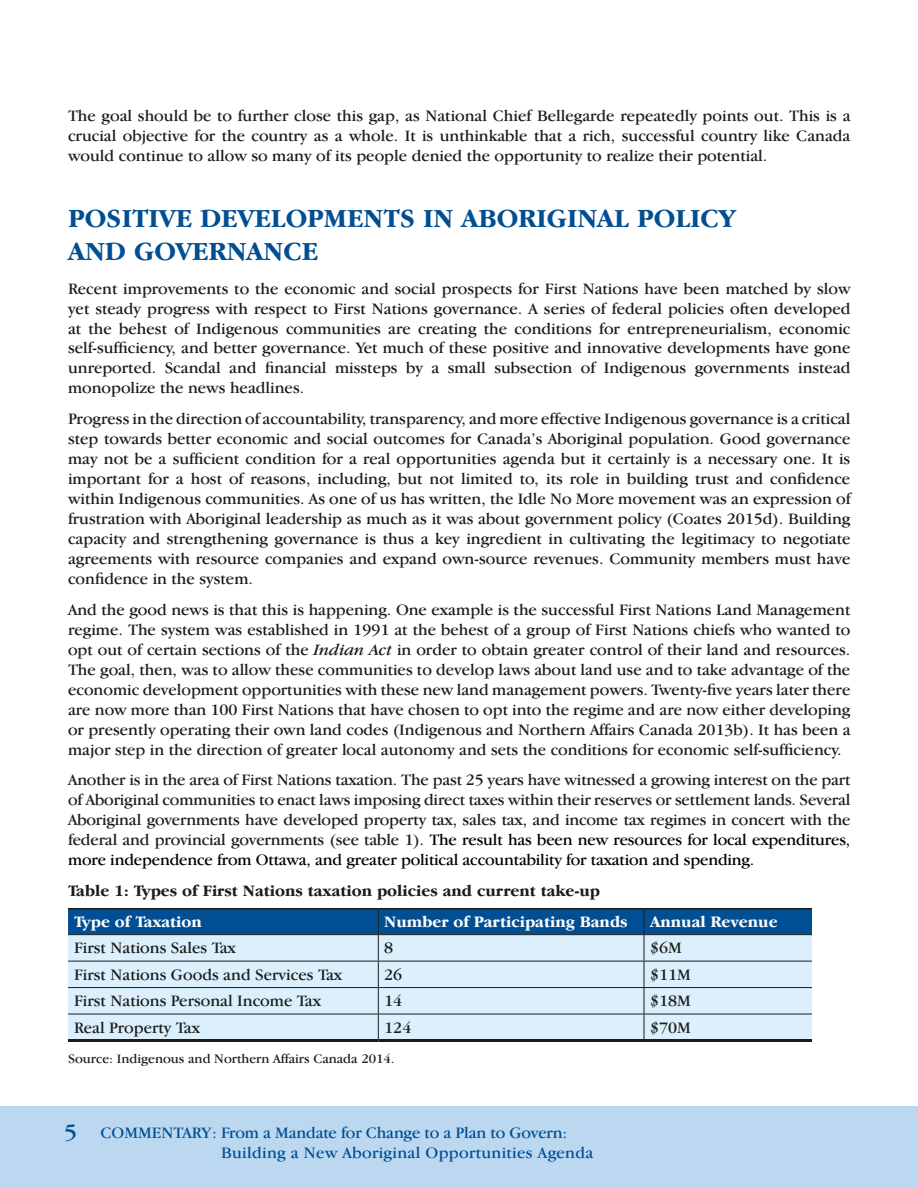
<style>
.page{position:relative;width:918px;height:1188px;background:#fff}
.page>*{position:absolute;margin:0;border:0;box-sizing:border-box;transform-origin:0 0}
.H-1{font:700 27px/32.8px "Garamond IT Cby BT";color:#004e93}
.t1{font:24px "Garamond IT Cby BT";color:#004e93}
.body{font:16.5px/20px "Garamond IT Cby BT";color:#1c1c1a;text-align:justify}
.body-2{font:16.5px/20px "Garamond IT Cby BT";letter-spacing:-.01em;color:#1d1d1d;text-align:justify}
.t2{font:16.5px/19.5px "Garamond IT Cby BT";letter-spacing:.01em;color:#004e93}
.body-3{font:700 16.5px "Garamond IT Cby BT";color:#1c1c1a}
.body-4{font:700 16.5px "Garamond IT Cby BT";color:#fff}
.body-5{font:13.5px "Garamond IT Cby BT";color:#1c1c1a}
.s1{font-style:italic}
.s2{color:#000}
</style>
<div class="page">
<div style="left:0;top:1106px;width:918px;height:82px;background:#bcd7f0"></div>
<hr style="left:68px;top:908px;width:310px;height:1px;background:#1c1c1a">
<hr style="left:378px;top:908px;width:266px;height:1px;background:#1c1c1a">
<hr style="left:644px;top:908px;width:168px;height:1px;background:#1c1c1a">
<svg style="left:68px;top:909px;width:744px;height:130px;background:#a8c7dd"></svg>
<hr style="left:68px;top:1039px;width:310px;height:3px;background:#1c1c1a">
<hr style="left:378px;top:1039px;width:266px;height:3px;background:#1c1c1a">
<hr style="left:644px;top:1039px;width:168px;height:3px;background:#1c1c1a">
<p class="body" style="left:68px;top:105px;width:784px">The goal should be to further close this gap, as National Chief Bellegarde repeatedly points out. This is a crucial objective for the country as a whole. It is unthinkable that a rich, successful country like Canada would continue to allow so many of its people denied the opportunity to realize their potential.</p>
<p class="H-1" style="left:68px;top:202px;width:669px">POSITIVE DEVELOPMENTS IN ABORIGINAL POLICY<br>AND GOVERNANCE</p>
<p class="body" style="left:68px;top:278px;width:784px">Recent improvements to the economic and social prospects for First Nations have been matched by slow yet steady progress with respect to First Nations governance. A series of federal policies often developed at the behest of Indigenous communities are creating the conditions for entrepreneurialism, economic self-sufficiency, and better governance. Yet much of these positive and innovative developments have gone unreported. Scandal and financial missteps by a small subsection of Indigenous governments instead monopolize the news headlines.</p>
<p class="body" style="left:68px;top:409px;width:784px">Progress in the direction of accountability, transparency, and more effective Indigenous governance is a critical step towards better economic and social outcomes for Canada’s Aboriginal population. Good governance may not be a sufficient condition for a real opportunities agenda but it certainly is a necessary one. It is important for a host of reasons, including, but not limited to, its role in building trust and confidence within Indigenous communities. As one of us has written, the Idle No More movement was an expression of frustration with Aboriginal leadership as much as it was about government policy (Coates 2015d). Building capacity and strengthening governance is thus a key ingredient in cultivating the legitimacy to negotiate agreements with resource companies and expand own-source revenues. Community members must have confidence in the system.</p>
<p class="body" style="left:68px;top:599px;width:784px">And the good news is that this is happening. One example is the successful First Nations Land Management regime. The system was established in 1991 at the behest of a group of First Nations chiefs who wanted to opt out of certain sections of the <span class="s1">Indian Act</span> in order to obtain greater control of their land and resources.<br>The goal, then, was to allow these communities to develop laws about land use and to take advantage of the economic development opportunities with these new land management powers. Twenty-five years later there are now more than 100 First Nations that have chosen to opt into the regime and are now either developing or presently operating their own land codes (Indigenous and Northern Affairs Canada 2013b). It has been a major step in the direction of greater local autonomy and sets the conditions for economic self-sufficiency.</p>
<p class="body-2" style="left:68px;top:770px;width:784px">Another is in the area of First Nations taxation. The past 25 years have witnessed a growing interest on the part of Aboriginal communities to enact laws imposing direct taxes within their reserves or settlement lands. Several Aboriginal governments have developed property tax, sales tax, and income tax regimes in concert with the federal and provincial governments (see table 1). <span class="s2">The result has been new resources for local expenditures, more independence from Ottawa, and greater political accountability for taxation and spending.</span></p>
<p class="body-3" style="left:68px;top:882px;width:534px">Table 1: Types of First Nations taxation policies and current take-up</p>
<p class="body-4" style="left:74px;top:913px;width:129px">Type of Taxation</p>
<p class="body-4" style="left:384px;top:913px;width:245px">Number of Participating Bands</p>
<p class="body-4" style="left:650px;top:913px;width:129px">Annual Revenue</p>
<p class="body" style="left:74px;top:938px;width:163px">First Nations Sales Tax</p>
<p class="body" style="left:384px;top:938px;width:11px">8</p>
<p class="body" style="left:650px;top:938px;width:33px">$6M</p>
<p class="body" style="left:74px;top:964px;width:270px">First Nations Goods and Services Tax</p>
<p class="body" style="left:384px;top:964px;width:20px">26</p>
<p class="body" style="left:650px;top:964px;width:42px">$11M</p>
<p class="body" style="left:74px;top:991px;width:249px">First Nations Personal Income Tax</p>
<p class="body" style="left:384px;top:991px;width:20px">14</p>
<p class="body" style="left:650px;top:991px;width:42px">$18M</p>
<p class="body" style="left:74px;top:1017px;width:128px">Real Property Tax</p>
<p class="body" style="left:384px;top:1017px;width:29px">124</p>
<p class="body" style="left:650px;top:1017px;width:42px">$70M</p>
<p class="body-5" style="left:68px;top:1050px;width:328px">Source: Indigenous and Northern Affairs Canada 2014.</p>
<h2 class="t1" style="left:64px;top:1118px;width:15px">5</h2>
<p class="t2" style="left:221px;top:1123px;width:374px;text-indent:-121px">COMMENTARY: From a Mandate for Change to a Plan to Govern:<br>Building a New Aboriginal Opportunities Agenda</p>
</div>
